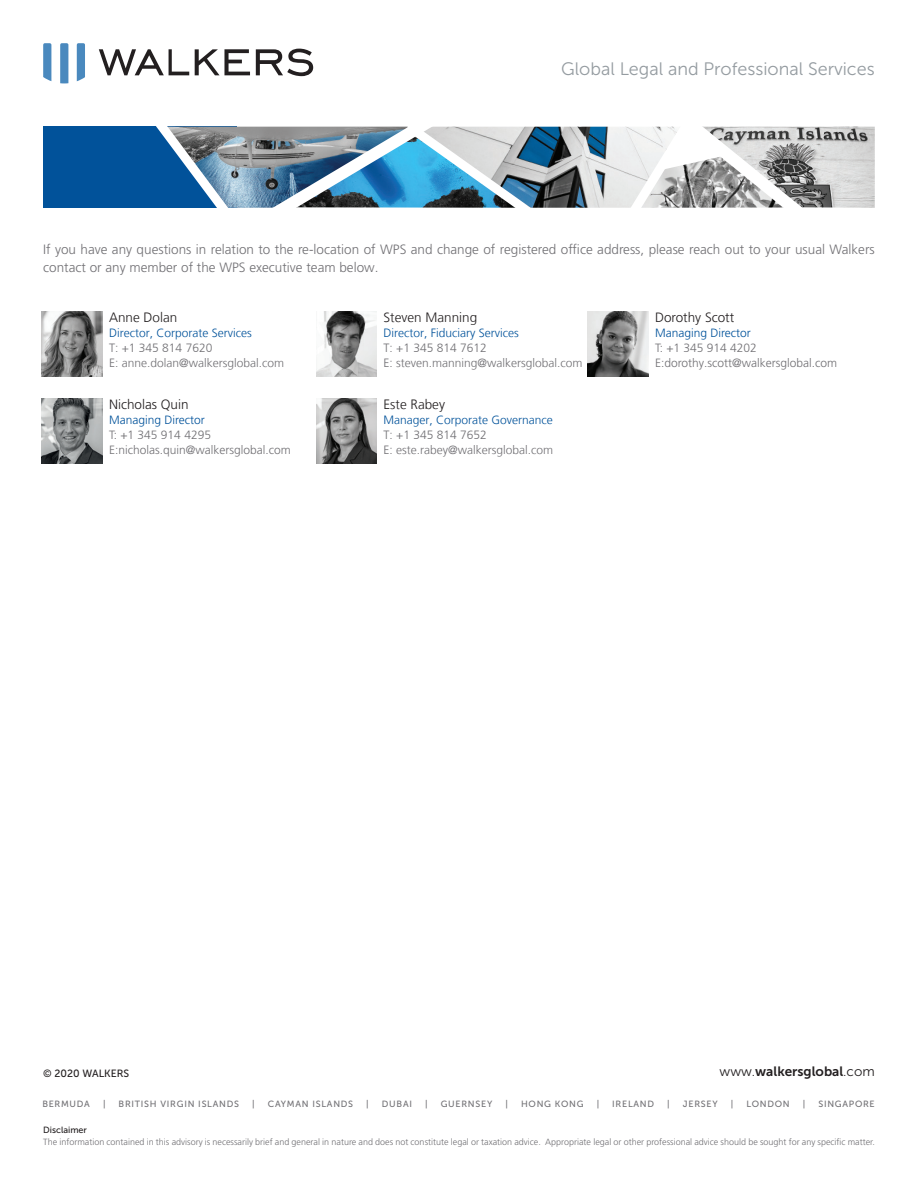
<style>
.page{position:relative;width:918px;height:1188px;background:#fff}
.page>*{position:absolute;margin:0;border:0;box-sizing:border-box;transform-origin:0 0}
.t1{font:18px "Museo Sans 300";color:#959ca1}
.t2{font:300 13.5px/18px "Frutiger LT Pro";color:#717074}
.t3{font:300 13.5px "Frutiger LT";color:#231f20}
.t4{font:300 13.5px "Frutiger LT Pro";color:#231f20}
.t5{font:13.5px "Museo Sans 700";color:#231f20}
.t6{font:300 12px "Frutiger LT";color:#717074}
.t7{font:300 12px "Frutiger LT Pro";color:#717074}
.t8{font:300 12px "Frutiger LT";color:#01529a}
.t9{font:300 12px "Frutiger LT Pro";color:#01529a}
.t10{font:10.5px "Museo Sans 500";color:#231f20}
.t11{font:300 9px "Frutiger LT Pro";color:#717074}
.t12{font:9px "Museo Sans 500";letter-spacing:.08em;color:#717074}
.t13{font:9px "Museo Sans 500";color:#231f20}
.s1{font-family:"Museo Sans 300"}
</style>
<div class="page">
<svg style="left:99px;top:49px;width:90px;height:26px"></svg>
<svg style="left:195px;top:49px;width:55px;height:26px"></svg>
<svg style="left:256px;top:49px;width:57px;height:27px"></svg>
<svg style="left:43px;top:43px;width:8px;height:38px"></svg>
<svg style="left:60px;top:43px;width:8px;height:40px"></svg>
<svg style="left:77px;top:43px;width:8px;height:38px"></svg>
<div style="left:43px;top:127px;width:194px;height:81px;background:#01529a"></div>
<img style="left:237px;top:127px;width:21px;height:81px">
<img style="left:546px;top:127px;width:74px;height:81px">
<img style="left:819px;top:127px;width:56px;height:81px">
<svg style="left:145px;top:126px;width:92px;height:82px"></svg>
<img style="left:258px;top:126px;width:288px;height:82px">
<svg style="left:620px;top:126px;width:199px;height:82px"></svg>
<img style="left:42px;top:312px;width:60px;height:64px">
<img style="left:42px;top:399px;width:60px;height:64px">
<img style="left:316px;top:312px;width:61px;height:64px">
<img style="left:316px;top:399px;width:61px;height:64px">
<img style="left:588px;top:312px;width:60px;height:64px">
<h1 class="t1" style="left:561px;top:59px;width:315px">Global Legal and Professional Services</h1>
<p class="t2" style="left:43px;top:240px;width:833px">If you have any questions in relation to the re-location of WPS and change of registered office address, please reach out to your usual Walkers contact or any member of the WPS executive team below.</p>
<p class="t3" style="left:109px;top:310px;width:70px">Anne Dolan</p>
<p class="t8" style="left:109px;top:326px;width:144px">Director, Corporate Services</p>
<p class="t6" style="left:109px;top:341px;width:105px">T: +1 345 814 7620</p>
<p class="t6" style="left:109px;top:356px;width:176px">E: anne.dolan@walkersglobal.com</p>
<p class="t4" style="left:109px;top:396px;width:81px">Nicholas Quin</p>
<p class="t9" style="left:109px;top:413px;width:97px">Managing Director</p>
<p class="t7" style="left:109px;top:428px;width:103px">T: +1 345 914 4295</p>
<p class="t7" style="left:109px;top:443px;width:183px">E:nicholas.quin@walkersglobal.com</p>
<p class="t4" style="left:655px;top:309px;width:81px">Dorothy Scott</p>
<p class="t9" style="left:655px;top:326px;width:97px">Managing Director</p>
<p class="t7" style="left:655px;top:341px;width:103px">T: +1 345 914 4202</p>
<p class="t7" style="left:655px;top:356px;width:184px">E:dorothy.scott@walkersglobal.com</p>
<p class="t3" style="left:384px;top:310px;width:95px">Steven Manning</p>
<p class="t8" style="left:384px;top:326px;width:137px">Director, Fiduciary Services</p>
<p class="t6" style="left:384px;top:341px;width:105px">T: +1 345 814 7612</p>
<p class="t6" style="left:384px;top:356px;width:200px">E: steven.manning@walkersglobal.com</p>
<p class="t3" style="left:384px;top:396px;width:63px">Este Rabey</p>
<p class="t8" style="left:384px;top:413px;width:171px">Manager, Corporate Governance</p>
<p class="t6" style="left:384px;top:428px;width:105px">T: +1 345 814 7652</p>
<p class="t6" style="left:384px;top:443px;width:171px">E: este.rabey@walkersglobal.com</p>
<p class="t10" style="left:43px;top:1068px;width:88px">© 2020 WALKERS</p>
<p class="t5" style="left:720px;top:1064px;width:157px"><span class="s1">www.</span>walkersglobal<span class="s1">.com</span></p>
<p class="t12" style="left:42px;top:1099px;width:49px">BERMUDA</p>
<p class="t12" style="left:103px;top:1099px;width:4px">|</p>
<p class="t12" style="left:119px;top:1099px;width:122px">BRITISH VIRGIN ISLANDS</p>
<p class="t12" style="left:252px;top:1099px;width:4px">|</p>
<p class="t12" style="left:268px;top:1099px;width:87px">CAYMAN ISLANDS</p>
<p class="t12" style="left:366px;top:1099px;width:4px">|</p>
<p class="t12" style="left:382px;top:1099px;width:32px">DUBAI</p>
<p class="t12" style="left:425px;top:1099px;width:4px">|</p>
<p class="t12" style="left:441px;top:1099px;width:53px">GUERNSEY</p>
<p class="t12" style="left:505px;top:1099px;width:4px">|</p>
<p class="t12" style="left:521px;top:1099px;width:64px">HONG KONG</p>
<p class="t12" style="left:597px;top:1099px;width:4px">|</p>
<p class="t12" style="left:612px;top:1099px;width:43px">IRELAND</p>
<p class="t12" style="left:667px;top:1099px;width:4px">|</p>
<p class="t12" style="left:683px;top:1099px;width:36px">JERSEY</p>
<p class="t12" style="left:731px;top:1099px;width:4px">|</p>
<p class="t12" style="left:746px;top:1099px;width:45px">LONDON</p>
<p class="t12" style="left:803px;top:1099px;width:4px">|</p>
<p class="t12" style="left:818px;top:1099px;width:58px">SINGAPORE</p>
<p class="t13" style="left:43px;top:1125px;width:45px">Disclaimer</p>
<p class="t11" style="left:43px;top:1136px;width:833px">The information contained in this advisory is necessarily brief and general in nature and does not constitute legal or taxation advice. Appropriate legal or other professional advice should be sought for any specific matter.</p>
</div>
